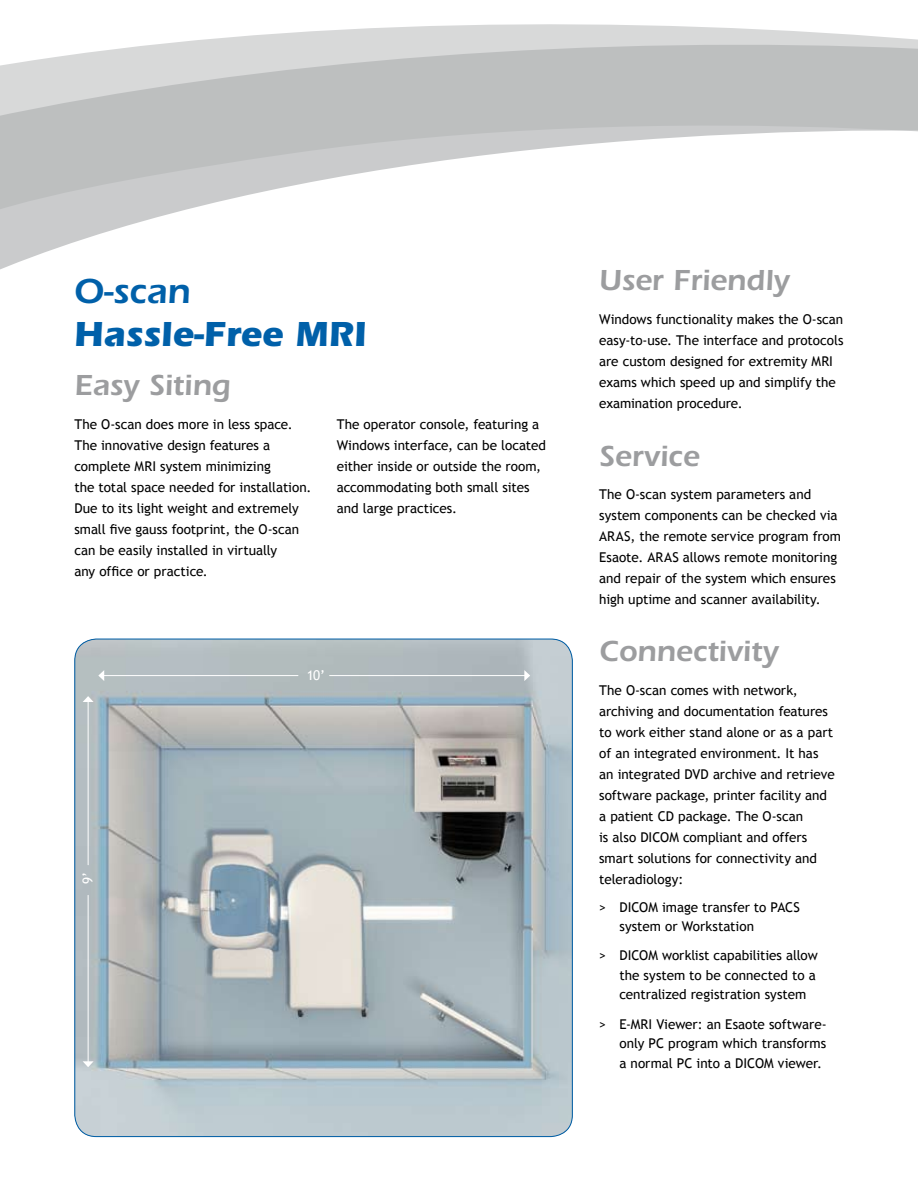
<style>
.page{position:relative;width:918px;height:1188px;background:#fff}
.page>*{position:absolute;margin:0;border:0;box-sizing:border-box;transform-origin:0 0}
.t1{font:700 36px "ITC Eras Std";color:#0060a9}
.t2{font:600 36px "ITC Eras Std";color:#0060a9}
.t3{font:600 30px "ITC Eras Std";color:#9c9d9f}
.t4{font:13.5px/21px "Trebuchet MS";letter-spacing:-.005em;color:#000}
.t5{font:13.5px "Trebuchet MS";color:#fff}
</style>
<div class="page">
<svg style="left:0;top:24px;width:917px;height:246px"></svg>
<svg style="left:917px;top:39px;width:1px;height:93px"></svg>
<img style="left:75px;top:639px;width:497px;height:498px">
<hr style="left:88px;top:701px;width:1px;height:164px;background:#fff">
<svg style="left:83px;top:696px;width:11px;height:6px"></svg>
<hr style="left:330px;top:675px;width:195px;height:1px;background:#fff">
<svg style="left:524px;top:670px;width:6px;height:11px"></svg>
<hr style="left:88px;top:895px;width:1px;height:167px;background:#fff">
<svg style="left:83px;top:1061px;width:11px;height:6px"></svg>
<hr style="left:103px;top:675px;width:195px;height:1px;background:#fff">
<svg style="left:98px;top:670px;width:6px;height:11px"></svg>
<h1 class="t2" style="left:74px;top:270px;width:118px">O-scan</h1>
<h1 class="t1" style="left:74px;top:313px;width:294px">Hassle-Free MRI</h1>
<h2 class="t3" style="left:74px;top:368px;width:158px">Easy Siting</h2>
<p class="t4" style="left:74px;top:414px;width:239px">The O-scan does more in less space.<br>The innovative design features a complete MRI system minimizing<br>the total space needed for installation.<br>Due to its light weight and extremely small five gauss footprint, the O-scan can be easily installed in virtually<br>any office or practice.</p>
<p class="t4" style="left:337px;top:414px;width:211px">The operator console, featuring a<br>Windows interface, can be located either inside or outside the room, accommodating both small sites and large practices.</p>
<p class="t5" style="left:80px;top:884px;width:13px;rotate:-90deg">9’</p>
<p class="t5" style="left:307px;top:668px;width:20px">10’</p>
<h2 class="t3" style="left:599px;top:263px;width:192px">User Friendly</h2>
<p class="t4" style="left:599px;top:308px;width:246px">Windows functionality makes the O-scan easy-to-use. The interface and protocols are custom designed for extremity MRI exams which speed up and simplify the examination procedure.</p>
<h2 class="t3" style="left:599px;top:438px;width:102px">Service</h2>
<p class="t4" style="left:599px;top:484px;width:243px">The O-scan system parameters and system components can be checked via ARAS, the remote service program from Esaote. ARAS allows remote monitoring and repair of the system which ensures high uptime and scanner availability.</p>
<h2 class="t3" style="left:599px;top:634px;width:181px">Connectivity</h2>
<p class="t4" style="left:599px;top:680px;width:237px">The O-scan comes with network, archiving and documentation features to work either stand alone or as a part of an integrated environment. It has an integrated DVD archive and retrieve software package, printer facility and a patient CD package. The O-scan<br>is also DICOM compliant and offers smart solutions for connectivity and teleradiology:</p>
<p class="t4" style="left:619px;top:897px;width:182px;line-height:19.5px;text-indent:-20px">&gt; DICOM image transfer to PACS system or Workstation</p>
<p class="t4" style="left:619px;top:946px;width:200px;line-height:19.5px;text-indent:-20px">&gt; DICOM worklist capabilities allow the system to be connected to a centralized registration system</p>
<p class="t4" style="left:619px;top:1014px;width:209px;line-height:19.5px;text-align:justify;text-indent:-20px">&gt; E-MRI Viewer: an Esaote software&shy;only PC program which transforms a normal PC into a DICOM viewer.</p>
</div>
